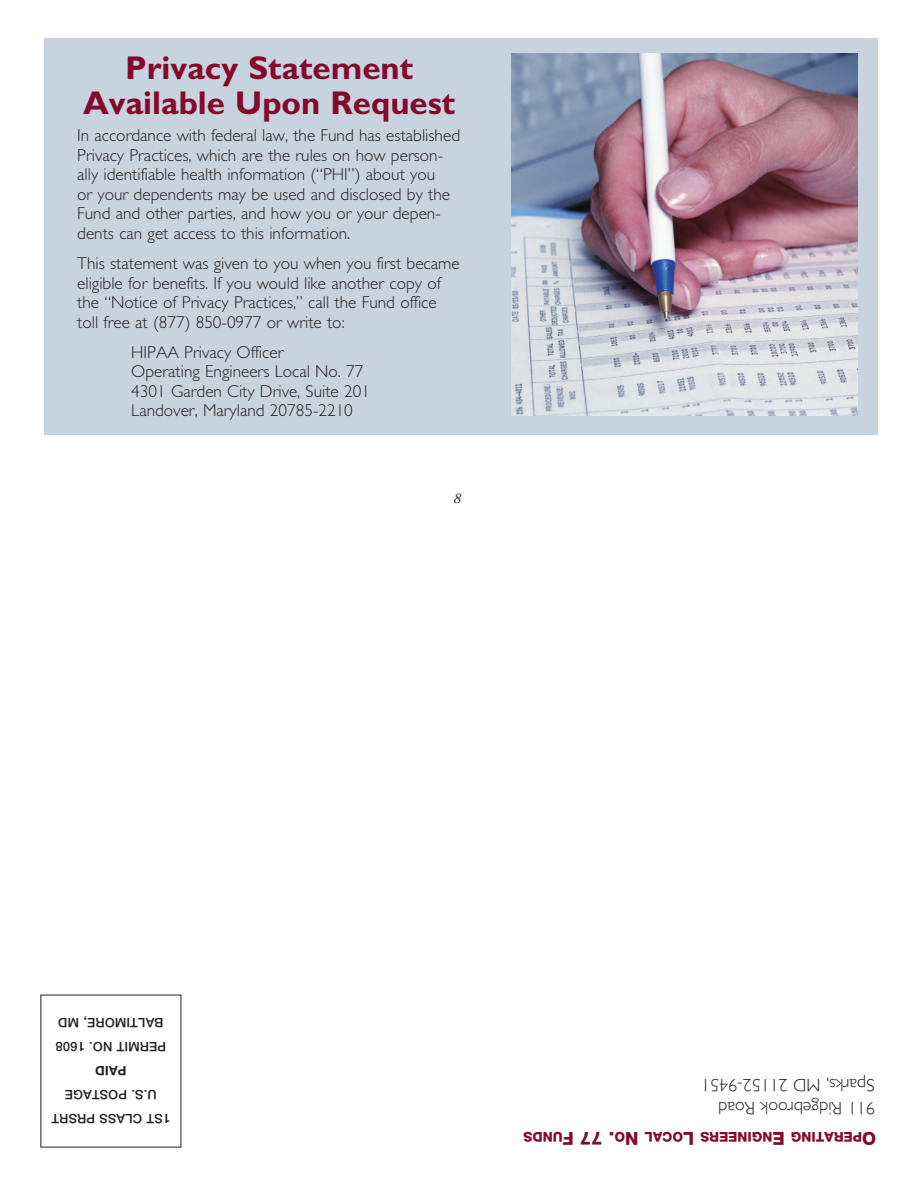
<style>
.page{position:relative;width:918px;height:1188px;background:#fff}
.page>*{position:absolute;margin:0;border:0;box-sizing:border-box;transform-origin:0 0}
.t1{font:700 33px/34.5px "Gill Sans";color:#830a2b;text-align:center}
.t2{font:300 18px/22.5px "Gill Sans";color:#231f20}
.t3{font:800 18px "Helvetica Neue";color:#830a2b}
.t4{font:300 17.25px/19.5px "Gill Sans";color:#231f20}
.t5{font:italic 15px "Adobe Garamond Pro";color:#231f20}
.t6{font:800 13.5px "Helvetica Neue";color:#830a2b}
.t7{font:500 12.9px/24px "Helvetica Neue";letter-spacing:.015em;color:#231f20;text-align:center}
.t8{font:700 12.9px "Helvetica Neue";color:#231f20}
</style>
<div class="page">
<div style="left:45px;top:39px;width:833px;height:396px;background:#c7d3de"></div>
<img style="left:511px;top:54px;width:347px;height:362px">
<h1 class="t1" style="left:83px;top:54px;width:374px">Privacy Statement<br>Available Upon Request</h1>
<p class="t4" style="left:77px;top:128px;width:384px">In accordance with federal law, the Fund has established Privacy Practices, which are the rules on how person&shy;ally identifiable health information (“PHI”) about you<br>or your dependents may be used and disclosed by the Fund and other parties, and how you or your depen&shy;dents can get access to this information.</p>
<p class="t4" style="left:77px;top:255px;width:384px">This statement was given to you when you first became eligible for benefits. If you would like another copy of the “Notice of Privacy Practices,” call the Fund office toll free at (877) 850-0977 or write to:</p>
<p class="t4" style="left:131px;top:344px;width:240px">HIPAA Privacy Officer<br>Operating Engineers Local No. 77<br>4301 Garden City Drive, Suite 201<br>Landover, Maryland 20785-2210</p>
<p class="t5" style="left:453px;top:492px;width:9px">8</p>
<p class="t7" style="left:166px;top:1057px;width:112px;text-align:left;rotate:-180deg">PERMIT NO. 1608<br>BALTIMORE, MD</p>
<p class="t8" style="left:127px;top:1075px;width:33px;rotate:-180deg">PAID</p>
<p class="t7" style="left:170px;top:1129px;width:120px;rotate:-180deg">1ST CLASS PRSRT<br>U.S. POSTAGE</p>
<p class="t2" style="left:875px;top:1117px;width:175px;rotate:-180deg">911 Ridgebrook Road<br>Sparks, MD 21152-9451</p>
<p class="t6" style="left:563px;top:1142px;width:41px;rotate:-180deg">UNDS</p>
<p class="t3" style="left:615px;top:1145px;width:53px;rotate:-180deg">. 77 F</p>
<p class="t6" style="left:625px;top:1142px;width:12px;rotate:-180deg">O</p>
<p class="t3" style="left:638px;top:1145px;width:15px;rotate:-180deg">N</p>
<p class="t6" style="left:683px;top:1142px;width:40px;rotate:-180deg">OCAL</p>
<p class="t3" style="left:694px;top:1145px;width:12px;rotate:-180deg">L</p>
<p class="t6" style="left:772px;top:1142px;width:74px;rotate:-180deg">NGINEERS</p>
<p class="t3" style="left:785px;top:1145px;width:14px;rotate:-180deg">E</p>
<p class="t6" style="left:862px;top:1142px;width:73px;rotate:-180deg">PERATING</p>
<p class="t3" style="left:876px;top:1145px;width:16px;rotate:-180deg">O</p>
</div>
